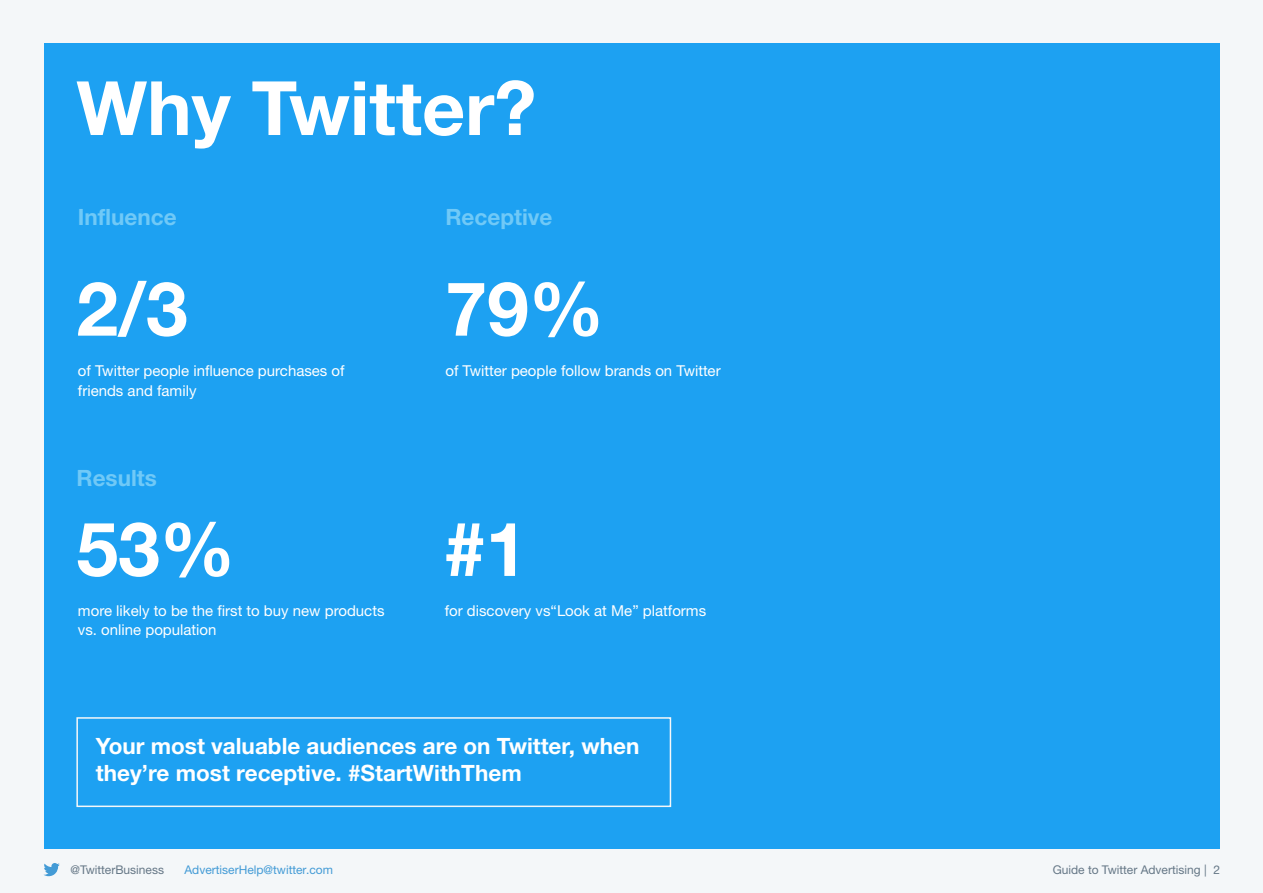
<style>
.page{position:relative;width:1263px;height:893px;background:#f4f7f9}
.page>*{position:absolute;margin:0;border:0;box-sizing:border-box;transform-origin:0 0}
.t1{font:700 75px "Helvetica Neue";color:#fff}
.t2{font:700 22.5px/27px "Helvetica Neue LTW1 G";color:#fff}
.t3{font:700 22.5px "Helvetica Neue LTW1 G";color:#70c9f7}
.t4{font:15px/19.5px "Helvetica Neue LTW1 G";color:#fff}
.t5{font:12px "Helvetica Neue LTW1 G";color:#657786}
.t6{font:12px "Helvetica Neue LTW1 G";color:#439bd6}
</style>
<div class="page">
<svg style="left:43px;top:863px;width:17px;height:13px"></svg>
<div style="left:44px;top:44px;width:1175px;height:805px;background:#1da1f2"></div>
<div style="left:76px;top:717px;width:595px;height:90px;border:2px solid #f4f7f9"></div>
<h1 class="t1" style="left:76px;top:49px;width:461px">Why Twitter?</h1>
<h2 class="t3" style="left:78px;top:203px;width:100px">Influence</h2>
<h2 class="t3" style="left:445px;top:203px;width:109px">Receptive</h2>
<h1 class="t1" style="left:76px;top:250px;width:113px">2/3</h1>
<h1 class="t1" style="left:445px;top:250px;width:160px">79%</h1>
<p class="t4" style="left:78px;top:361px;width:268px">of Twitter people influence purchases of</p>
<p class="t4" style="left:445px;top:361px;width:277px">of Twitter people follow brands on Twitter</p>
<p class="t4" style="left:78px;top:380px;width:120px">friends and family</p>
<h2 class="t3" style="left:76px;top:464px;width:82px">Results</h2>
<h1 class="t1" style="left:76px;top:490px;width:160px">53%</h1>
<h1 class="t1" style="left:444px;top:490px;width:85px">#1</h1>
<p class="t4" style="left:78px;top:600px;width:308px">more likely to be the first to buy new products vs. online population</p>
<p class="t4" style="left:445px;top:600px;width:263px">for discovery vs“Look at Me” platforms</p>
<h2 class="t2" style="left:96px;top:733px;width:545px">Your most valuable audiences are on Twitter, when they’re most receptive. #StartWithThem</h2>
<p class="t5" style="left:70px;top:862px;width:95px">@TwitterBusiness</p>
<p class="t6" style="left:184px;top:862px;width:150px">AdvertiserHelp@twitter.com</p>
<p class="t5" style="left:1053px;top:862px;width:169px">Guide to Twitter Advertising | 2</p>
</div>
